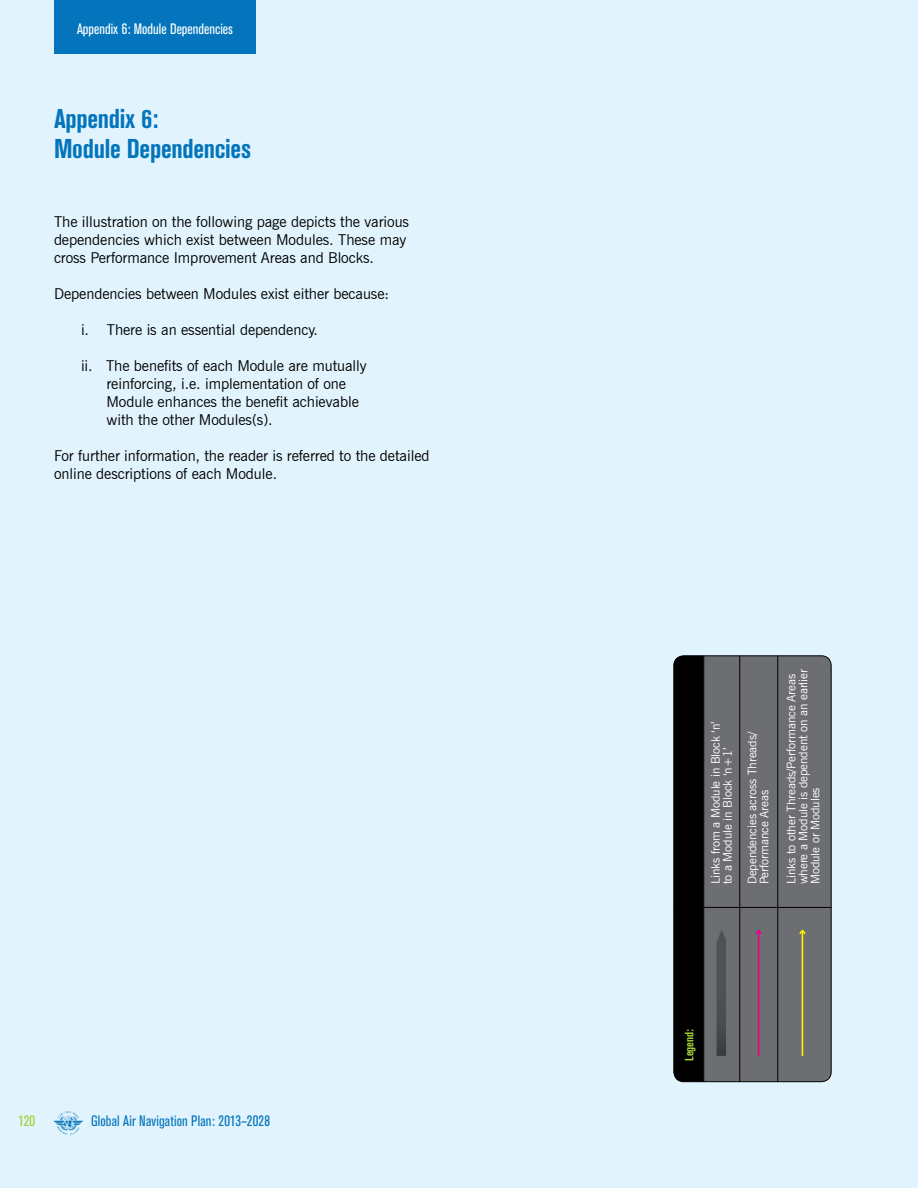
<style>
.page{position:relative;width:918px;height:1188px;background:#e1f4fd}
.page>*{position:absolute;margin:0;border:0;box-sizing:border-box;transform-origin:0 0}
.t1{font:700 condensed 27px/30px "Akzidenz Grotesk BE";letter-spacing:-.01em;color:#0475bc}
.t2{font:15px/18px "News Gothic BT";letter-spacing:-.005em;color:#000}
.t3{font:condensed 15px "Akzidenz Grotesk BE";letter-spacing:.01em;color:#0475bc}
.t4{font:condensed 15px "Akzidenz Grotesk BE";color:#fff}
.t5{font:condensed 15px "Akzidenz Grotesk BE";color:#a6ce39}
.t6{font:12px/12px "News Gothic BT";letter-spacing:-.005em;color:#fff}
.t7{font:700 condensed 12px "Akzidenz Grotesk BE";letter-spacing:-.01em;color:#a6ce39}
</style>
<div class="page">
<svg style="left:54px;top:1111px;width:29px;height:24px"></svg>
<div style="left:54px;top:0;width:202px;height:54px;background:#0475bc"></div>
<div style="left:674px;top:656px;width:157px;height:426px;background:#6d6e71;border-radius:10px"></div>
<div style="left:674px;top:656px;width:29px;height:426px;background:#000"></div>
<svg style="left:717px;top:930px;width:9px;height:126px"></svg>
<hr style="left:674px;top:907px;width:158px;height:1px;background:#000">
<hr style="left:739px;top:656px;width:1px;height:426px;background:#000">
<hr style="left:777px;top:656px;width:1px;height:426px;background:#000">
<hr style="left:703px;top:656px;width:1px;height:426px;background:#000">
<hr style="left:758px;top:932px;width:2px;height:124px;background:#ec008c">
<svg style="left:756px;top:930px;width:5px;height:5px"></svg>
<hr style="left:802px;top:931px;width:1px;height:125px;background:#fff200">
<svg style="left:800px;top:930px;width:5px;height:5px"></svg>
<p class="t4" style="left:77px;top:20px;width:157px">Appendix 6: Module Dependencies</p>
<h1 class="t1" style="left:54px;top:104px;width:199px">Appendix 6:<br>Module Dependencies</h1>
<p class="t2" style="left:54px;top:213px;width:357px">The illustration on the following page depicts the various dependencies which exist between Modules. These may cross Performance Improvement Areas and Blocks.</p>
<p class="t2" style="left:54px;top:285px;width:337px">Dependencies between Modules exist either because:</p>
<p class="t2" style="left:81px;top:321px;width:239px">i. There is an essential dependency.</p>
<p class="t2" style="left:107px;top:357px;width:262px;text-indent:-26px">ii. The benefits of each Module are mutually reinforcing, i.e. implementation of one Module enhances the benefit achievable with the other Modules(s).</p>
<p class="t2" style="left:54px;top:447px;width:377px">For further information, the reader is referred to the detailed online descriptions of each Module.</p>
<p class="t5" style="left:18px;top:1112px;width:18px">120</p>
<p class="t3" style="left:91px;top:1112px;width:180px">Global Air Navigation Plan: 2013–2028</p>
<p class="t6" style="left:710px;top:884px;width:164px;rotate:-90deg">Links from a Module in Block ‘n’ to a Module in Block ‘n+1’</p>
<p class="t6" style="left:746px;top:884px;width:155px;rotate:-90deg">Dependencies across Threads/<br>Performance Areas</p>
<p class="t6" style="left:785px;top:884px;width:217px;rotate:-90deg">Links to other Threads/Performance Areas where a Module is dependent on an earlier<br>Module or Modules</p>
<p class="t7" style="left:682px;top:1061px;width:33px;rotate:-90deg">Legend:</p>
</div>
